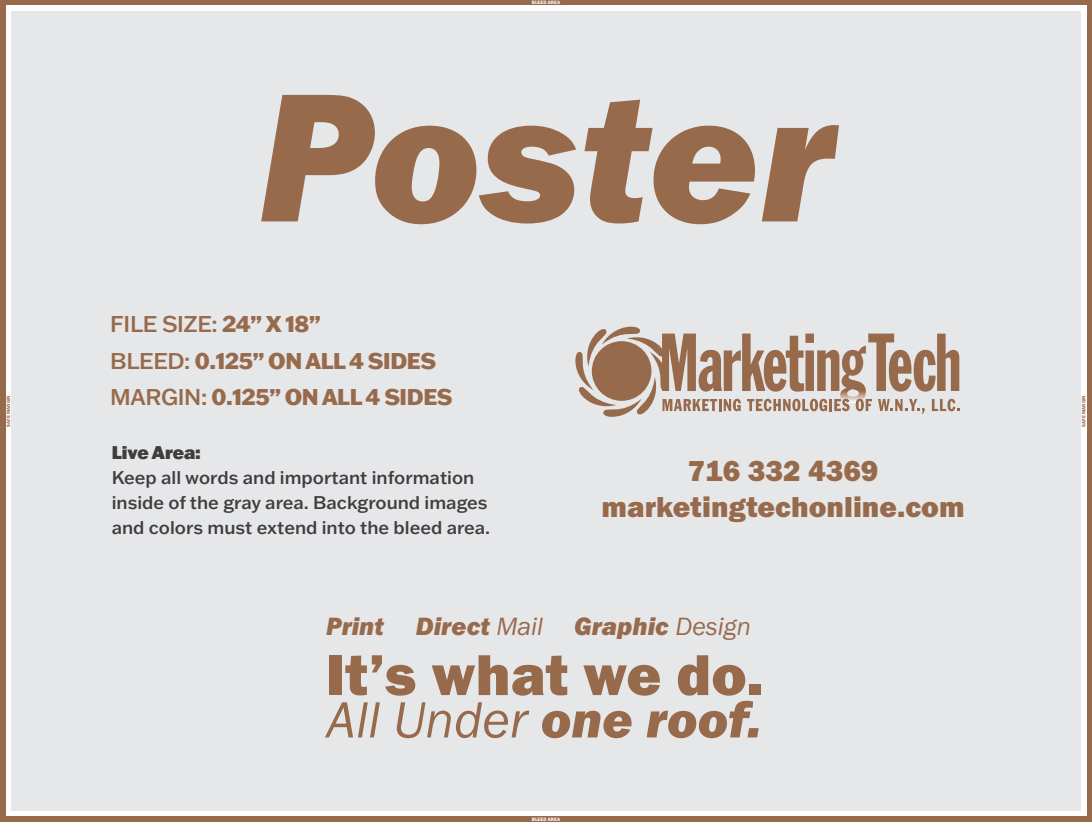
<style>
.page{position:relative;width:1092px;height:822px;background:#fff}
.page>*{position:absolute;margin:0;border:0;box-sizing:border-box;transform-origin:0 0}
.t1{font:189.5px "Franklin Gothic URW Hea Ita";color:#976a4c}
.t2{font:59.62px "Franklin Gothic URW Hea";color:#976a4c}
.t3{font:52.62px "Franklin Gothic URW Boo Ita";color:#976a4c}
.t4{font:29.94px/35.9px "Franklin Gothic URW Hea";color:#976a4c;text-align:center}
.t5{font:25.88px "Franklin Gothic URW Hea Ita";color:#976a4c}
.t6{font:800 22.31px/36.5px "Franklin Gothic ATF";letter-spacing:-.02em;color:#976a4c}
.t7{font:500 18px/24.9px "Franklin Gothic ATF";color:#3e3e3f}
.t8{font:900 18px "Franklin Gothic ATF";color:#3e3e3f}
.t9{font:5px "Franklin Gothic URW Dem";color:#976a4c}
.t10{font:5px "Franklin Gothic URW Dem";color:#fff}
.s1{font-weight:500}
.s2{font-family:"Franklin Gothic URW Boo Ita"}
.s3{font-family:"Franklin Gothic URW Hea Ita"}
</style>
<div class="page">
<div style="left:0;top:0;width:1091px;height:821px;background:#976a4c"></div>
<div style="left:6px;top:6px;width:1080px;height:810px;background:#fff"></div>
<div style="left:11px;top:11px;width:1069px;height:799px;background:#e6e7e9"></div>
<svg style="left:575px;top:326px;width:384px;height:91px"></svg>
<p class="t10" style="left:531px;top:-1px;width:30px">BLEED AREA</p>
<h1 class="t1" style="left:258px;top:34px;width:577px">Poster</h1>
<p class="t6" style="left:110px;top:305px;width:344px"><span class="s1">FILE SIZE:</span> 24” X 18”<br><span class="s1">BLEED:</span> 0.125” ON ALL 4 SIDES<br><span class="s1">MARGIN:</span> 0.125” ON ALL 4 SIDES</p>
<p class="t9" style="left:5px;top:426px;width:33px;rotate:-90deg">SAFE MARGIN</p>
<p class="t9" style="left:1080px;top:426px;width:33px;rotate:-90deg">SAFE MARGIN</p>
<p class="t8" style="left:112px;top:440px;width:91px">Live Area:</p>
<p class="t7" style="left:112px;top:465px;width:380px">Keep all words and important information inside of the gray area. Background images and colors must extend into the bleed area.</p>
<h3 class="t4" style="left:601px;top:451px;width:364px">716 332 4369 marketingtechonline.com</h3>
<h3 class="t5" style="left:326px;top:608px;width:426px">Print Direct <span class="s2">Mail</span> Graphic <span class="s2">Design</span></h3>
<h2 class="t2" style="left:326px;top:636px;width:438px">It’s what we do.</h2>
<h3 class="t3" style="left:326px;top:686px;width:437px">All Under <span class="s3">one roof.</span></h3>
<p class="t10" style="left:531px;top:815px;width:30px">BLEED AREA</p>
</div>
